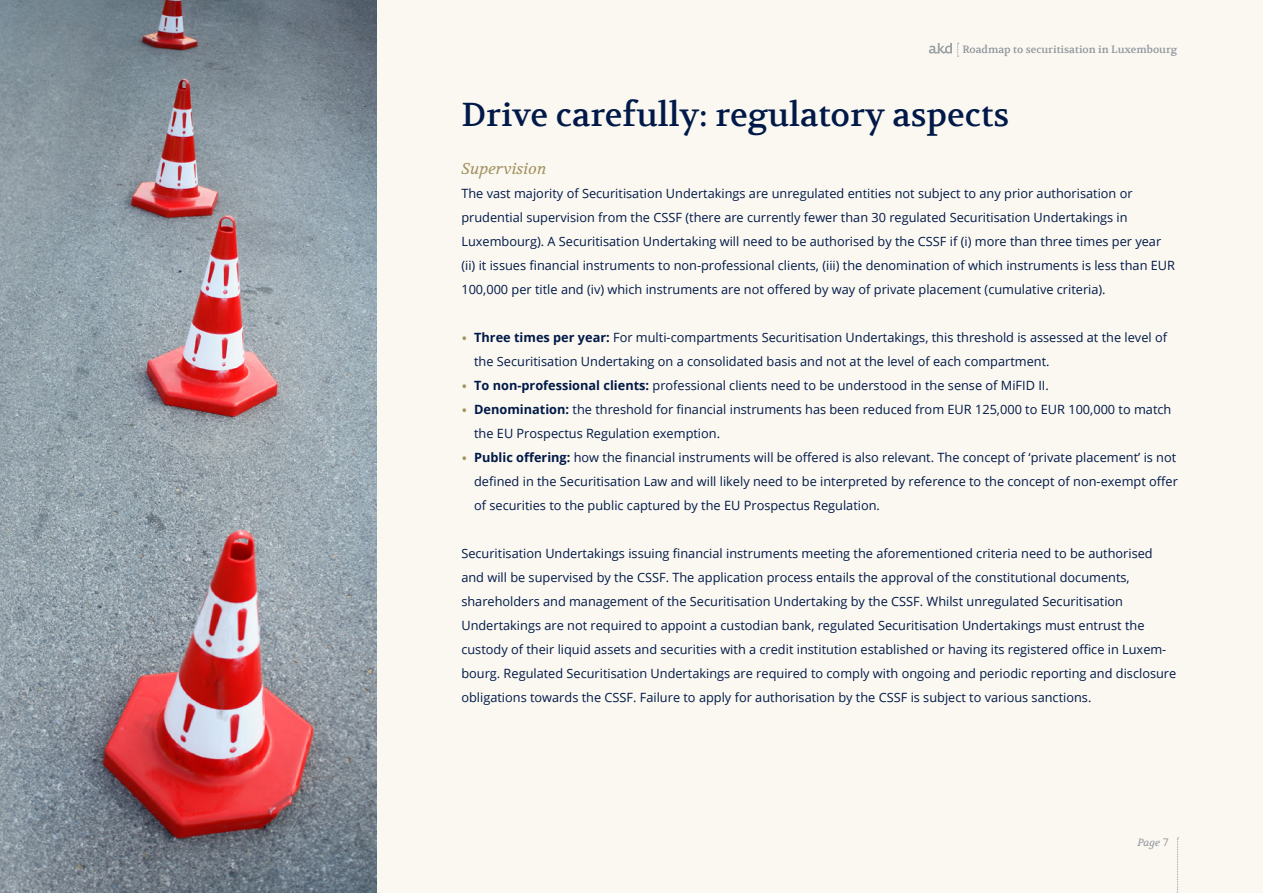
<style>
.page{position:relative;width:1263px;height:893px;background:#fff}
.page>*{position:absolute;margin:0;border:0;box-sizing:border-box;transform-origin:0 0}
.titel_dark_blue{font:33px "Volkhov";color:#001948}
.kopje_italic_dark_go{font:italic 15.75px "Volkhov";color:#a29161}
.body_dark_blue{font:12.75px/24px "Open Sans";color:#001948}
.TITEL{font:10.5px "Volkhov";color:#8f959d}
.TITEL-2{font:italic 10.5px "Volkhov";color:#8f959d}
.s1{font-size:15.75px;color:#a29161}
.s2{font-weight:700}
.s3{font-family:"Open Sans";font-style:normal}
</style>
<div class="page">
<div style="left:376px;top:0;width:887px;height:893px;background:#fbf8f1"></div>
<svg style="left:1177px;top:838px;width:1px;height:55px"></svg>
<svg style="left:929px;top:43px;width:30px;height:14px"></svg>
<img style="left:0;top:0;width:376px;height:893px">
<p class="TITEL" style="left:962px;top:43px;width:216px">Roadmap to securitisation in Luxembourg</p>
<p class="titel_dark_blue" style="left:461px;top:94px;width:549px">Drive carefully: regulatory aspects</p>
<p class="kopje_italic_dark_go" style="left:461px;top:159px;width:87px">Supervision</p>
<p class="body_dark_blue" style="left:461px;top:181px;width:715px">The vast majority of Securitisation Undertakings are unregulated entities not subject to any prior authorisation or prudential supervision from the CSSF (there are currently fewer than 30 regulated Securitisation Undertakings in Luxembourg). A Securitisation Undertaking will need to be authorised by the CSSF if (i) more than three times per year (ii) it issues financial instruments to non-professional clients, (iii) the denomination of which instruments is less than EUR 100,000 per title and (iv) which instruments are not offered by way of private placement (cumulative criteria).</p>
<p class="body_dark_blue" style="left:474px;top:325px;width:694px;text-indent:-13px"><span class="s1">•</span> <span class="s2">Three times per year:</span> For multi-compartments Securitisation Undertakings, this threshold is assessed at the level of the Securitisation Undertaking on a consolidated basis and not at the level of each compartment.</p>
<p class="body_dark_blue" style="left:461px;top:373px;width:589px"><span class="s1">•</span> <span class="s2">To non-professional clients:</span> professional clients need to be understood in the sense of MiFID II.</p>
<p class="body_dark_blue" style="left:474px;top:397px;width:699px;text-indent:-13px"><span class="s1">•</span> <span class="s2">Denomination:</span> the threshold for financial instruments has been reduced from EUR 125,000 to EUR 100,000 to match the EU Prospectus Regulation exemption.</p>
<p class="body_dark_blue" style="left:474px;top:445px;width:705px;text-indent:-13px"><span class="s1">•</span> <span class="s2">Public offering:</span> how the financial instruments will be offered is also relevant. The concept of ‘private placement’ is not defined in the Securitisation Law and will likely need to be interpreted by reference to the concept of non-exempt offer of securities to the public captured by the EU Prospectus Regulation.</p>
<p class="body_dark_blue" style="left:461px;top:541px;width:716px">Securitisation Undertakings issuing financial instruments meeting the aforementioned criteria need to be authorised and will be supervised by the CSSF. The application process entails the approval of the constitutional documents, shareholders and management of the Securitisation Undertaking by the CSSF. Whilst unregulated Securitisation Undertakings are not required to appoint a custodian bank, regulated Securitisation Undertakings must entrust the custody of their liquid assets and securities with a credit institution established or having its registered office in Luxem&shy;bourg. Regulated Securitisation Undertakings are required to comply with ongoing and periodic reporting and disclosure obligations towards the CSSF. Failure to apply for authorisation by the CSSF is subject to various sanctions.</p>
<p class="TITEL-2" style="left:1137px;top:836px;width:33px">Page <span class="s3">7</span></p>
</div>
